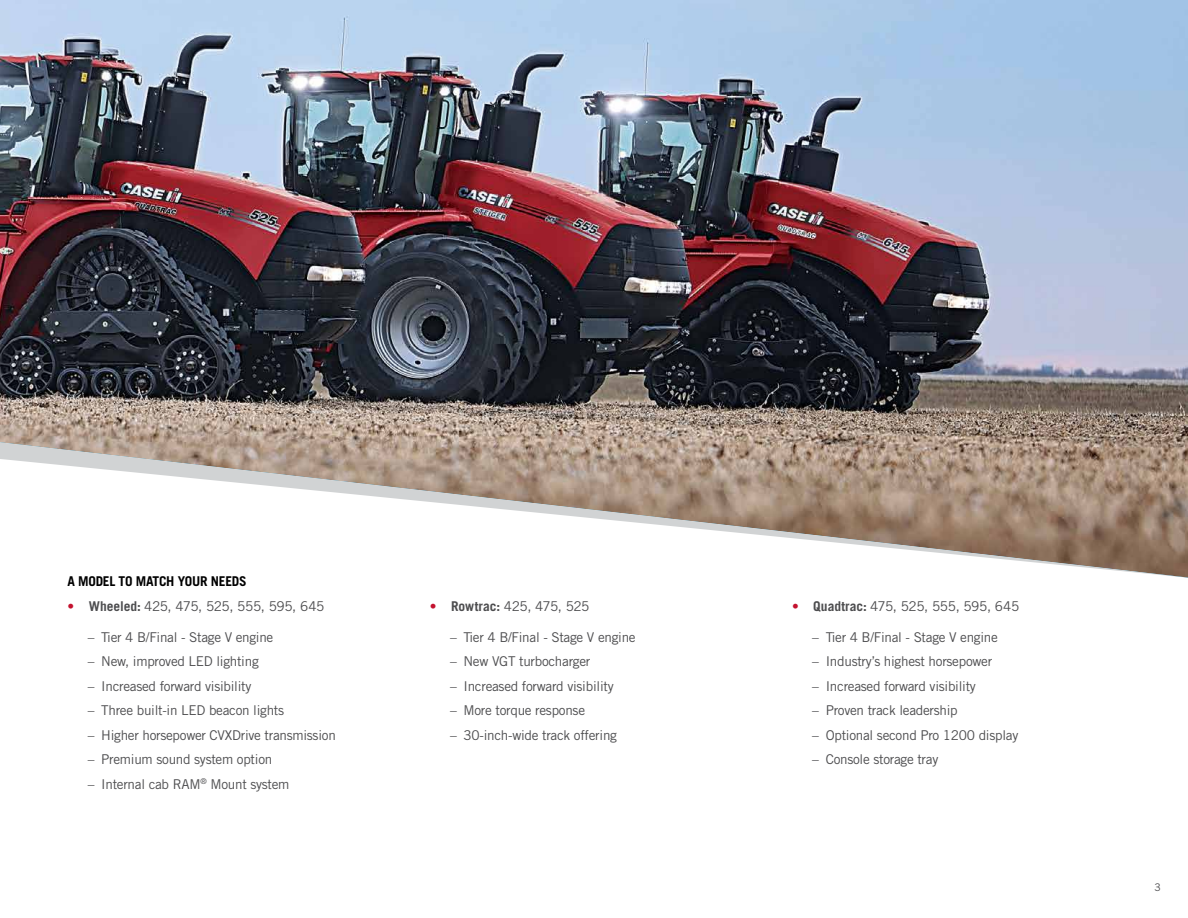
<style>
.page{position:relative;width:1188px;height:918px;background:#fff}
.page>*{position:absolute;margin:0;border:0;box-sizing:border-box;transform-origin:0 0}
.t1{font:13.5px "Trade Gothic LT Std";letter-spacing:-.02em;color:#4d4d4f}
.t2{font:700 13.5px "Trade Gothic LT Std";letter-spacing:-.02em;color:#000}
.t3{font:13.5px "Trade Gothic LT Std";letter-spacing:-.04em;color:#4d4d4f}
.t4{font:10.5px "Trade Gothic LT Std";color:#4d4d4f}
.s1{font-weight:700;color:#c4122f}
.s2{font-weight:700}
</style>
<div class="page">
<img style="left:0;top:0;width:1188px;height:442px">
<svg style="left:0;top:442px;width:1188px;height:136px"></svg>
<p class="t2" style="left:68px;top:573px;width:181px">A MODEL TO MATCH YOUR NEEDS</p>
<p class="t1" style="left:68px;top:598px;width:259px"><span class="s1">•</span> <span class="s2">Wheeled:</span> 425, 475, 525, 555, 595, 645</p>
<p class="t1" style="left:88px;top:629px;width:187px">– Tier 4 B/Final - Stage V engine</p>
<p class="t1" style="left:88px;top:653px;width:173px">– New, improved LED lighting</p>
<p class="t1" style="left:88px;top:678px;width:165px">– Increased forward visibility</p>
<p class="t1" style="left:88px;top:702px;width:198px">– Three built-in LED beacon lights</p>
<p class="t1" style="left:88px;top:727px;width:250px">– Higher horsepower CVXDrive transmission</p>
<p class="t1" style="left:88px;top:751px;width:186px">– Premium sound system option</p>
<p class="t1" style="left:88px;top:776px;width:203px">– Internal cab RAM<sup>®</sup> Mount system</p>
<p class="t3" style="left:430px;top:598px;width:161px"><span class="s1">•</span> <span class="s2">Rowtrac:</span> 425, 475, 525</p>
<p class="t1" style="left:450px;top:629px;width:187px">– Tier 4 B/Final - Stage V engine</p>
<p class="t1" style="left:450px;top:653px;width:142px">– New VGT turbocharger</p>
<p class="t1" style="left:450px;top:678px;width:165px">– Increased forward visibility</p>
<p class="t1" style="left:450px;top:702px;width:137px">– More torque response</p>
<p class="t1" style="left:450px;top:727px;width:168px">– 30‐inch‐wide track offering</p>
<p class="t1" style="left:792px;top:598px;width:229px"><span class="s1">•</span> <span class="s2">Quadtrac:</span> 475, 525, 555, 595, 645</p>
<p class="t1" style="left:812px;top:629px;width:187px">– Tier 4 B/Final - Stage V engine</p>
<p class="t1" style="left:812px;top:653px;width:181px">– Industry’s highest horsepower</p>
<p class="t1" style="left:812px;top:678px;width:165px">– Increased forward visibility</p>
<p class="t1" style="left:812px;top:702px;width:147px">– Proven track leadership</p>
<p class="t1" style="left:812px;top:727px;width:208px">– Optional second Pro 1200 display</p>
<p class="t1" style="left:812px;top:751px;width:128px">– Console storage tray</p>
<p class="t4" style="left:1155px;top:881px;width:8px">3</p>
</div>
